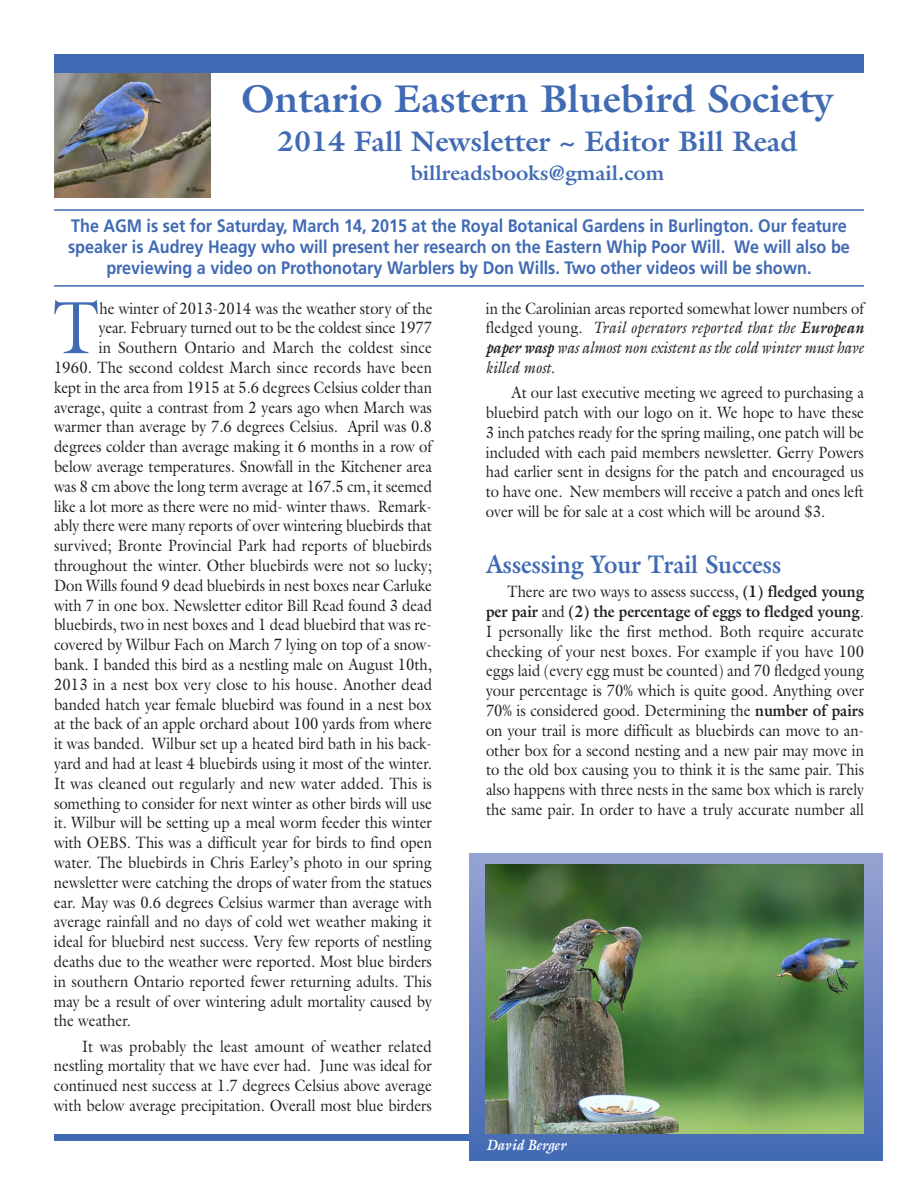
<style>
.page{position:relative;width:918px;height:1188px;background:#fff}
.page>*{position:absolute;margin:0;border:0;box-sizing:border-box;transform-origin:0 0}
.t1{font:74.7px "Galliard";color:#406ab4;scale:.9 1}
.t2{font:700 39px "Galliard";color:#406ab4}
.t3{font:700 28.5px "Galliard";color:#406ab4}
.t4{font:700 25.5px "Galliard";color:#406ab4;scale:.9 1}
.t5{font:700 21px "Galliard";color:#406ab4}
.t6{font:700 18px/21px "Frutiger";color:#406ab4;text-align:center;scale:.9 1}
.t7{font:16.5px/19.8px "Galliard";color:#231f20;text-align:justify;scale:.9 1}
.t8{font:italic 16.5px/19.8px "Galliard";letter-spacing:-.01em;color:#231f20;text-align:justify;scale:.9 1}
.t9{font:italic 700 15px "Galliard";color:#fff;scale:.9 1}
.s1{font-style:normal}
.s2{font-weight:700}
</style>
<div class="page">
<img style="left:54px;top:73px;width:157px;height:124px">
<div style="left:54px;top:54px;width:810px;height:19px;background:#406ab4"></div>
<div style="left:54px;top:1134px;width:810px;height:7px;background:#406ab4"></div>
<svg style="left:469px;top:853px;width:413px;height:308px"></svg>
<img style="left:486px;top:864px;width:378px;height:269px">
<hr style="left:54px;top:209px;width:810px;height:2px;background:#406ab4">
<hr style="left:54px;top:285px;width:810px;height:2px;background:#406ab4">
<h2 class="t2" style="left:241px;top:76px;width:594px">Ontario Eastern Bluebird Society</h2>
<h3 class="t3" style="left:277px;top:125px;width:522px">2014 Fall Newsletter ~ Editor Bill Read</h3>
<p class="t5" style="left:410px;top:161px;width:255px">billreadsbooks@gmail.com</p>
<p class="t6" style="left:68px;top:217px;width:870px">The AGM is set for Saturday, March 14, 2015 at the Royal Botanical Gardens in Burlington. Our feature speaker is Audrey Heagy who will present her research on the Eastern Whip Poor Will. We will also be previewing a video on Prothonotary Warblers by Don Wills. Two other videos will be shown.</p>
<h1 class="t1" style="left:53px;top:284px;width:52px">T</h1>
<p class="t7" style="left:99px;top:298px;width:372px">he winter of 2013-2014 was the weather story of the</p>
<p class="t7" style="left:99px;top:318px;width:372px">year. February turned out to be the coldest since 1977</p>
<p class="t7" style="left:99px;top:338px;width:372px">in Southern Ontario and March the coldest since</p>
<p class="t7" style="left:54px;top:357px;width:422px">1960. The second coldest March since records have been</p>
<p class="t7" style="left:54px;top:377px;width:422px">kept in the area from 1915 at 5.6 degrees Celsius colder than</p>
<p class="t7" style="left:54px;top:397px;width:422px">average, quite a contrast from 2 years ago when March was</p>
<p class="t7" style="left:54px;top:417px;width:422px">warmer than average by 7.6 degrees Celsius. April was 0.8</p>
<p class="t7" style="left:54px;top:437px;width:422px">degrees colder than average making it 6 months in a row of</p>
<p class="t7" style="left:54px;top:456px;width:422px">below average temperatures. Snowfall in the Kitchener area</p>
<p class="t7" style="left:54px;top:476px;width:422px">was 8 cm above the long term average at 167.5 cm, it seemed</p>
<p class="t7" style="left:54px;top:496px;width:422px">like a lot more as there were no mid- winter thaws. Remark-</p>
<p class="t7" style="left:54px;top:516px;width:422px">ably there were many reports of over wintering bluebirds that</p>
<p class="t7" style="left:54px;top:536px;width:422px">survived; Bronte Provincial Park had reports of bluebirds</p>
<p class="t7" style="left:54px;top:555px;width:421px">throughout the winter. Other bluebirds were not so lucky;</p>
<p class="t7" style="left:54px;top:575px;width:422px">Don Wills found 9 dead bluebirds in nest boxes near Carluke</p>
<p class="t7" style="left:54px;top:595px;width:422px">with 7 in one box. Newsletter editor Bill Read found 3 dead</p>
<p class="t7" style="left:54px;top:615px;width:422px">bluebirds, two in nest boxes and 1 dead bluebird that was re-</p>
<p class="t7" style="left:54px;top:635px;width:422px">covered by Wilbur Fach on March 7 lying on top of a snow-</p>
<p class="t7" style="left:54px;top:654px;width:422px">bank. I banded this bird as a nestling male on August 10th,</p>
<p class="t7" style="left:54px;top:674px;width:422px">2013 in a nest box very close to his house. Another dead</p>
<p class="t7" style="left:54px;top:694px;width:422px">banded hatch year female bluebird was found in a nest box</p>
<p class="t7" style="left:54px;top:714px;width:422px">at the back of an apple orchard about 100 yards from where</p>
<p class="t7" style="left:54px;top:734px;width:422px">it was banded. Wilbur set up a heated bird bath in his back-</p>
<p class="t7" style="left:54px;top:753px;width:422px">yard and had at least 4 bluebirds using it most of the winter.</p>
<p class="t7" style="left:54px;top:773px;width:422px">It was cleaned out regularly and new water added. This is</p>
<p class="t7" style="left:54px;top:793px;width:422px">something to consider for next winter as other birds will use</p>
<p class="t7" style="left:54px;top:813px;width:421px">it. Wilbur will be setting up a meal worm feeder this winter</p>
<p class="t7" style="left:54px;top:833px;width:422px">with OEBS. This was a difficult year for birds to find open</p>
<p class="t7" style="left:54px;top:852px;width:421px">water. The bluebirds in Chris Earley’s photo in our spring</p>
<p class="t7" style="left:54px;top:872px;width:421px">newsletter were catching the drops of water from the statues</p>
<p class="t7" style="left:54px;top:892px;width:422px">ear. May was 0.6 degrees Celsius warmer than average with</p>
<p class="t7" style="left:54px;top:912px;width:421px">average rainfall and no days of cold wet weather making it</p>
<p class="t7" style="left:54px;top:932px;width:422px">ideal for bluebird nest success. Very few reports of nestling</p>
<p class="t7" style="left:54px;top:951px;width:421px">deaths due to the weather were reported. Most blue birders</p>
<p class="t7" style="left:54px;top:971px;width:421px">in southern Ontario reported fewer returning adults. This</p>
<p class="t7" style="left:54px;top:991px;width:422px">may be a result of over wintering adult mortality caused by</p>
<p class="t7" style="left:54px;top:1011px;width:87px">the weather.</p>
<p class="t7" style="left:54px;top:1036px;width:422px;text-indent:28px">It was probably the least amount of weather related nestling mortality that we have ever had. June was ideal for continued nest success at 1.7 degrees Celsius above average with below average precipitation. Overall most blue birders</p>
<p class="t8" style="left:486px;top:298px;width:422px"><span class="s1">in the Carolinian areas reported somewhat lower numbers of fledged young.</span> Trail operators reported that the <span class="s2">European paper wasp</span> was almost non existent as the cold winter must have killed most.</p>
<p class="t7" style="left:486px;top:383px;width:422px;text-indent:26px">At our last executive meeting we agreed to purchasing a bluebird patch with our logo on it. We hope to have these 3 inch patches ready for the spring mailing, one patch will be included with each paid members newsletter. Gerry Powers had earlier sent in designs for the patch and encouraged us to have one. New members will receive a patch and ones left over will be for sale at a cost which will be around $3.</p>
<h3 class="t4" style="left:486px;top:549px;width:329px">Assessing Your Trail Success</h3>
<p class="t7" style="left:486px;top:582px;width:422px;text-indent:22px">There are two ways to assess success, <span class="s2">(1) fledged young per pair</span> and <span class="s2">(2) the percentage of eggs to fledged young</span>.<br>I personally like the first method. Both require accurate checking of your nest boxes. For example if you have 100 eggs laid (every egg must be counted) and 70 fledged young your percentage is 70% which is quite good. Anything over 70% is considered good. Determining the <span class="s2">number of pairs </span>on your trail is more difficult as bluebirds can move to an&shy;other box for a second nesting and a new pair may move in to the old box causing you to think it is the same pair. This also happens with three nests in the same box which is rarely the same pair. In order to have a truly accurate number all</p>
<p class="t9" style="left:486px;top:1136px;width:90px">David Berger</p>
</div>
